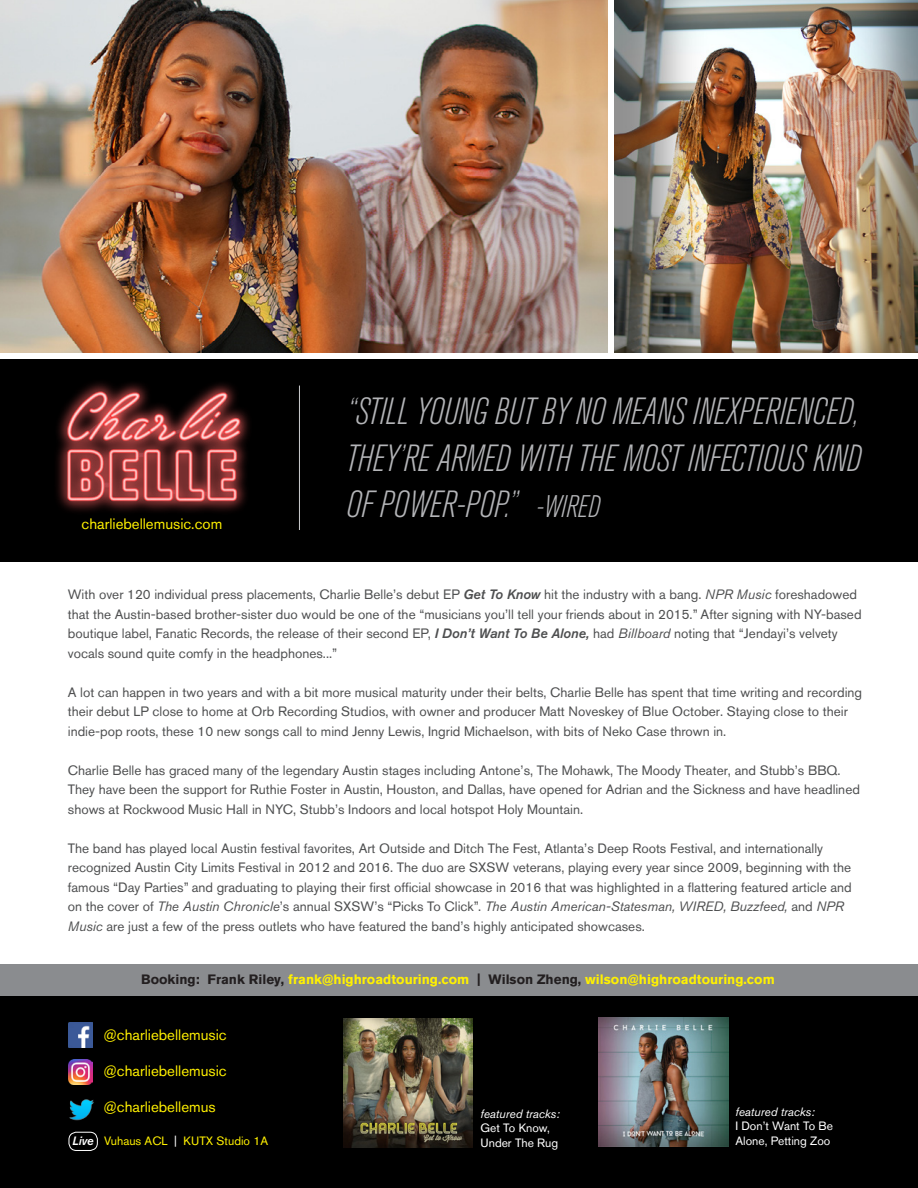
<style>
.page{position:relative;width:918px;height:1188px;background:#fff}
.page>*{position:absolute;margin:0;border:0;box-sizing:border-box;transform-origin:0 0}
.t1{font:italic 300 condensed 37.5px/46.5px "Akzidenz Grotesk BQ";color:#b4b5b8;text-align:justify}
.t2{font:15px "Akzidenz Grotesk BQ";color:#fff101}
.t3{font:13.5px/19.5px "Akzidenz Grotesk BQ";color:#4e4f50}
.t4{font:700 13.5px "Akzidenz Grotesk BQ";color:#fff101}
.t5{font:12px "Akzidenz Grotesk BQ";color:#fff}
.t6{font:italic 12px "Akzidenz Grotesk BQ";color:#fff}
.t7{font:12px "Akzidenz Grotesk BQ";color:#fff101}
.s1{font-size:31.05px}
.s2{font-family:"Akzidenz Grotesk BQ Med";font-style:italic}
.s3{font-style:italic}
.s4{color:#231f20}
.s5{font-family:"Akzidenz Grotesk BQ Med";font-style:italic;color:#fff}
.s6{color:#fff}
</style>
<div class="page">
<div style="left:0;top:359px;width:918px;height:203px;background:#000"></div>
<div style="left:0;top:996px;width:918px;height:192px;background:#000"></div>
<img style="left:614px;top:0;width:304px;height:352px">
<img style="left:0;top:0;width:607px;height:352px">
<img style="left:68px;top:1022px;width:25px;height:25px">
<img style="left:69px;top:1099px;width:25px;height:22px">
<img style="left:68px;top:1060px;width:25px;height:24px">
<img style="left:344px;top:1019px;width:128px;height:129px">
<img style="left:599px;top:1018px;width:129px;height:129px">
<img style="left:57px;top:382px;width:193px;height:130px">
<hr style="left:299px;top:386px;width:1px;height:144px;background:#cdced0">
<div style="left:0;top:964px;width:918px;height:32px;background:#8a8c8f"></div>
<div style="left:69px;top:1132px;width:29px;height:19px;border:1px solid #fff;border-radius:8px"></div>
<p class="t2" style="left:82px;top:515px;width:142px">charliebellemusic.com</p>
<p class="t1" style="left:347px;top:389px;width:517px">“STILL YOUNG BUT BY NO MEANS INEXPERIENCED, THEY’RE ARMED WITH THE MOST INFECTIOUS KIND OF POWER-POP.” <span class="s1">-WIRED</span></p>
<p class="t3" style="left:68px;top:584px;width:795px">With over 120 individual press placements, Charlie Belle’s debut EP <span class="s2">Get To Know</span> hit the industry with a bang. <span class="s3">NPR Music</span> foreshadowed that the Austin-based brother-sister duo would be one of the “musicians you’ll tell your friends about in 2015.” After signing with NY-based boutique label, Fanatic Records, the release of their second EP, <span class="s2">I Don’t Want To Be Alone,</span> had <span class="s3">Billboard</span> noting that “Jendayi’s velvety vocals sound quite comfy in the headphones...”</p>
<p class="t3" style="left:68px;top:682px;width:796px">A lot can happen in two years and with a bit more musical maturity under their belts, Charlie Belle has spent that time writing and recording their debut LP close to home at Orb Recording Studios, with owner and producer Matt Noveskey of Blue October. Staying close to their indie-pop roots, these 10 new songs call to mind Jenny Lewis, Ingrid Michaelson, with bits of Neko Case thrown in.</p>
<p class="t3" style="left:68px;top:760px;width:794px">Charlie Belle has graced many of the legendary Austin stages including Antone’s, The Mohawk, The Moody Theater, and Stubb’s BBQ.<br>They have been the support for Ruthie Foster in Austin, Houston, and Dallas, have opened for Adrian and the Sickness and have headlined shows at Rockwood Music Hall in NYC, Stubb’s Indoors and local hotspot Holy Mountain.</p>
<p class="t3" style="left:68px;top:838px;width:785px">The band has played local Austin festival favorites, Art Outside and Ditch The Fest, Atlanta’s Deep Roots Festival, and internationally recognized Austin City Limits Festival in 2012 and 2016. The duo are SXSW veterans, playing every year since 2009, beginning with the famous “Day Parties” and graduating to playing their first official showcase in 2016 that was highlighted in a flattering featured article and on the cover of <span class="s3">The Austin Chronicle</span>’s annual SXSW’s “Picks To Click”. <span class="s3">The Austin American-Statesman, WIRED, Buzzfeed,</span> and <span class="s3">NPR Music</span> are just a few of the press outlets who have featured the band’s highly anticipated showcases.</p>
<p class="t4" style="left:141px;top:972px;width:635px"><span class="s4">Booking: Frank Riley,</span> frank@highroadtouring.com <span class="s4">| Wilson Zheng,</span> wilson@highroadtouring.com</p>
<p class="t2" style="left:104px;top:1025px;width:125px">@charliebellemusic</p>
<p class="t2" style="left:104px;top:1061px;width:125px">@charliebellemusic</p>
<p class="t2" style="left:104px;top:1097px;width:114px">@charliebellemus</p>
<p class="t6" style="left:735px;top:1105px;width:81px">featured tracks:</p>
<p class="t5" style="left:735px;top:1119px;width:99px">I Don’t Want To Be</p>
<p class="t6" style="left:480px;top:1106px;width:81px">featured tracks:</p>
<p class="t5" style="left:480px;top:1121px;width:71px">Get To Know,</p>
<p class="t5" style="left:480px;top:1135px;width:79px">Under The Rug</p>
<p class="t7" style="left:73px;top:1134px;width:197px"><span class="s5">Live</span> Vuhaus ACL <span class="s6">|</span> KUTX Studio 1A</p>
<p class="t5" style="left:735px;top:1133px;width:97px">Alone, Petting Zoo</p>
</div>
